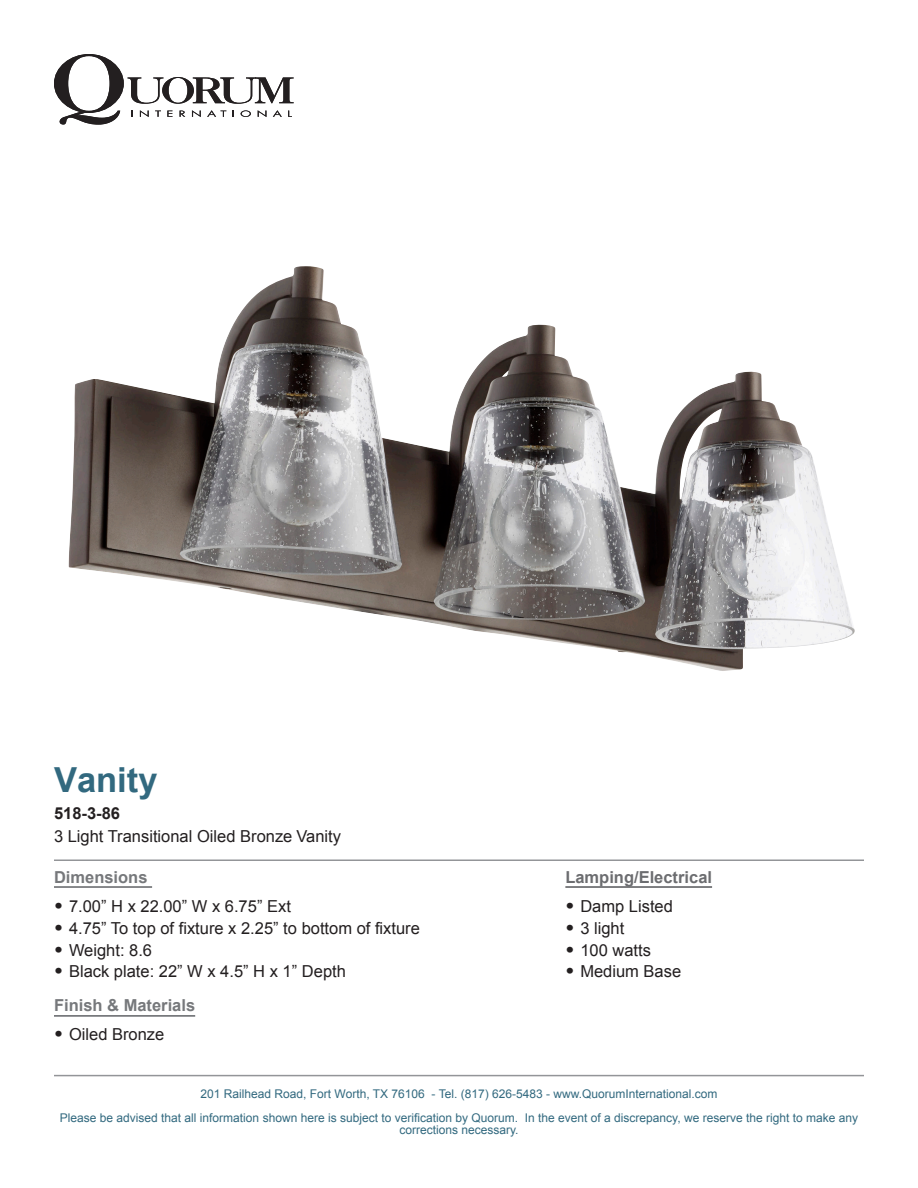
<style>
.page{position:relative;width:918px;height:1188px;background:#fff}
.page>*{position:absolute;margin:0;border:0;box-sizing:border-box;transform-origin:0 0}
.t1{font:700 34.5px "Arial";color:#32697f}
.t2{font:16.5px/23.1px "Arial";color:#231f20}
.t3{font:700 16.5px "Arial";color:#76787b}
.t4{font:700 16.5px "Arial";color:#6c6d70}
.t5{font:12px/24px "Arial";color:#32697f;text-align:center}
.s1{font-weight:700}
.s2{font-family:"Gotham";font-weight:900;font-size:18px}
</style>
<div class="page">
<svg style="left:54px;top:54px;width:240px;height:71px"></svg>
<hr style="left:54px;top:1075px;width:810px;height:1px;background:#939598">
<hr style="left:54px;top:860px;width:810px;height:1px;background:#939598">
<hr style="left:54px;top:886px;width:98px;height:2px;background:#76787b">
<hr style="left:54px;top:1015px;width:141px;height:2px;background:#76787b">
<hr style="left:565px;top:886px;width:147px;height:2px;background:#6c6d70">
<img style="left:69px;top:266px;width:786px;height:405px">
<p class="t1" style="left:54px;top:756px;width:105px">Vanity</p>
<p class="t2" style="left:54px;top:802px;width:289px"><span class="s1">518-3-86<br></span>3 Light Transitional Oiled Bronze Vanity</p>
<p class="t3" style="left:54px;top:866px;width:95px">Dimensions</p>
<p class="t2" style="left:54px;top:895px;width:238px"><span class="s2">•</span> 7.00” H x 22.00” W x 6.75” Ext</p>
<p class="t2" style="left:54px;top:917px;width:367px"><span class="s2">•</span> 4.75” To top of fixture x 2.25” to bottom of fixture</p>
<p class="t2" style="left:54px;top:938px;width:100px"><span class="s2">•</span> Weight: 8.6</p>
<p class="t2" style="left:54px;top:960px;width:293px"><span class="s2">•</span> Black plate: 22” W x 4.5” H x 1” Depth</p>
<p class="t3" style="left:54px;top:995px;width:143px">Finish &amp; Materials</p>
<p class="t2" style="left:54px;top:1023px;width:112px"><span class="s2">•</span> Oiled Bronze</p>
<p class="t4" style="left:565px;top:866px;width:148px">Lamping/Electrical</p>
<p class="t2" style="left:565px;top:895px;width:109px"><span class="s2">•</span> Damp Listed</p>
<p class="t2" style="left:565px;top:917px;width:61px"><span class="s2">•</span> 3 light</p>
<p class="t2" style="left:565px;top:938px;width:87px"><span class="s2">•</span> 100 watts</p>
<p class="t2" style="left:565px;top:960px;width:117px"><span class="s2">•</span> Medium Base</p>
<p class="t5" style="left:60px;top:1082px;width:800px">201 Railhead Road, Fort Worth, TX 76106 - Tel. (817) 626-5483 - www.QuorumInternational.com<br>Please be advised that all information shown here is subject to verification by Quorum. In the event of a discrepancy, we reserve the right to make any</p>
<p class="t5" style="left:399px;top:1118px;width:121px">corrections necessary.</p>
</div>
